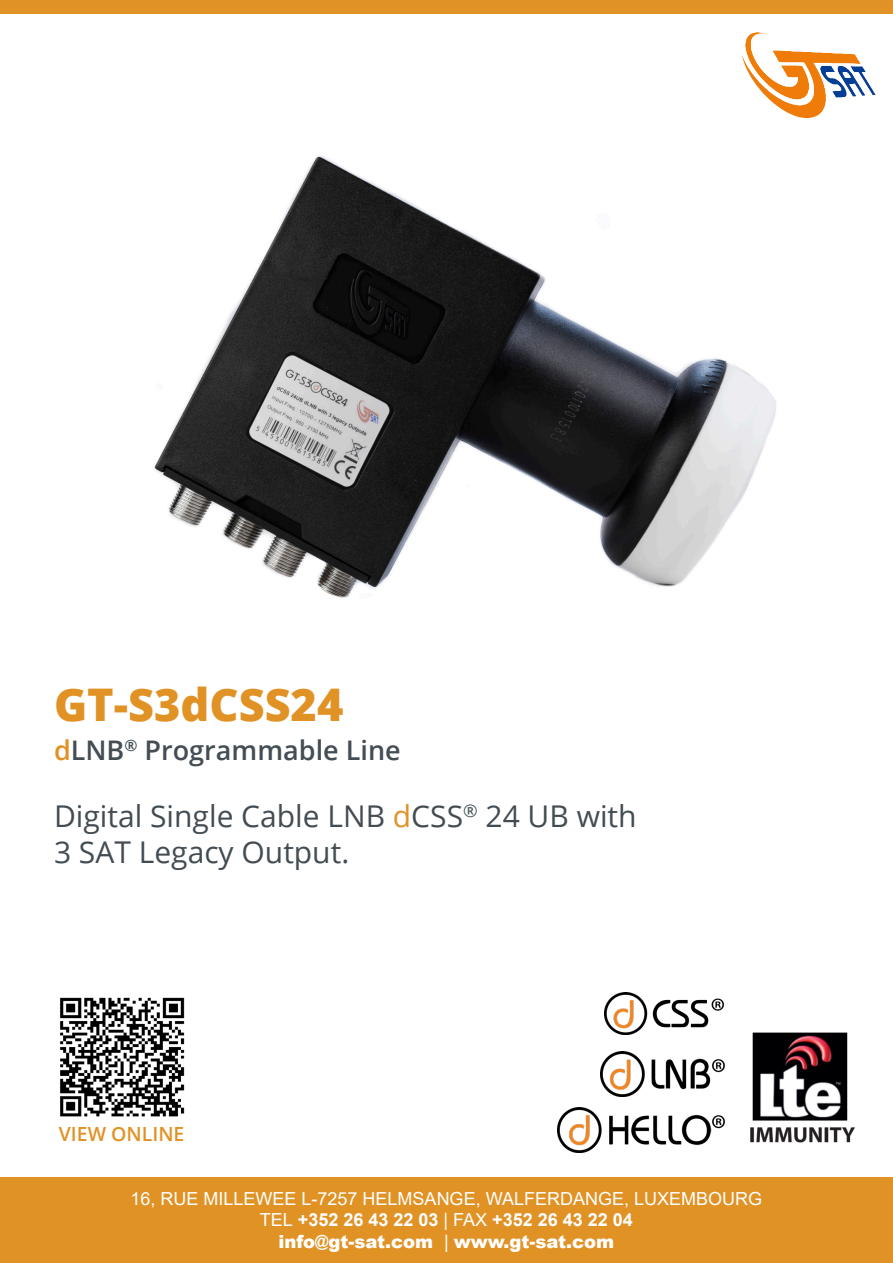
<style>
.page{position:relative;width:893px;height:1263px;background:#fff}
.page>*{position:absolute;margin:0;border:0;box-sizing:border-box;transform-origin:0 0}
.t1{font:800 45px "Open Sans";color:#e19225}
.t2{font:30px "Open Sans";color:#424c52}
.t3{font:600 27px "Open Sans";color:#434d53}
.t4{font:600 19.5px "Open Sans";color:#e19225}
.t5{font:18px/21.6px "Arial";color:#fff;text-align:center}
.s1{color:#e19225}
.s2{font-weight:700}
.s3{font-weight:900}
</style>
<div class="page">
<img style="left:742px;top:32px;width:134px;height:87px">
<div style="left:0;top:0;width:893px;height:13px;background:#e19225"></div>
<div style="left:0;top:1178px;width:893px;height:85px;background:#e19225"></div>
<img style="left:154px;top:155px;width:622px;height:443px">
<img style="left:750px;top:1032px;width:105px;height:111px">
<img style="left:60px;top:997px;width:125px;height:120px">
<img style="left:557px;top:1108px;width:168px;height:44px">
<img style="left:605px;top:992px;width:120px;height:43px">
<img style="left:600px;top:1052px;width:125px;height:44px">
<p class="t1" style="left:54px;top:671px;width:291px">GT-S3dCSS24</p>
<p class="t3" style="left:54px;top:731px;width:348px"><span class="s1">d</span>LNB<sup>®</sup> Programmable Line</p>
<p class="t2" style="left:54px;top:795px;width:584px">Digital Single Cable LNB <span class="s1">d</span>CSS<sup>®</sup> 24 UB with</p>
<p class="t2" style="left:54px;top:831px;width:297px">3 SAT Legacy Output.</p>
<p class="t4" style="left:59px;top:1120px;width:127px">VIEW ONLINE</p>
<p class="t5" style="left:131px;top:1187px;width:633px">16, RUE MILLEWEE L-7257 HELMSANGE, WALFERDANGE, LUXEMBOURG<br>TEL <span class="s2">+352 26 43 22 03</span> | FAX <span class="s2">+352 26 43 22 04<br></span><span class="s3">info@gt-sat.com</span> | <span class="s3">www.gt-sat.com</span></p>
</div>
